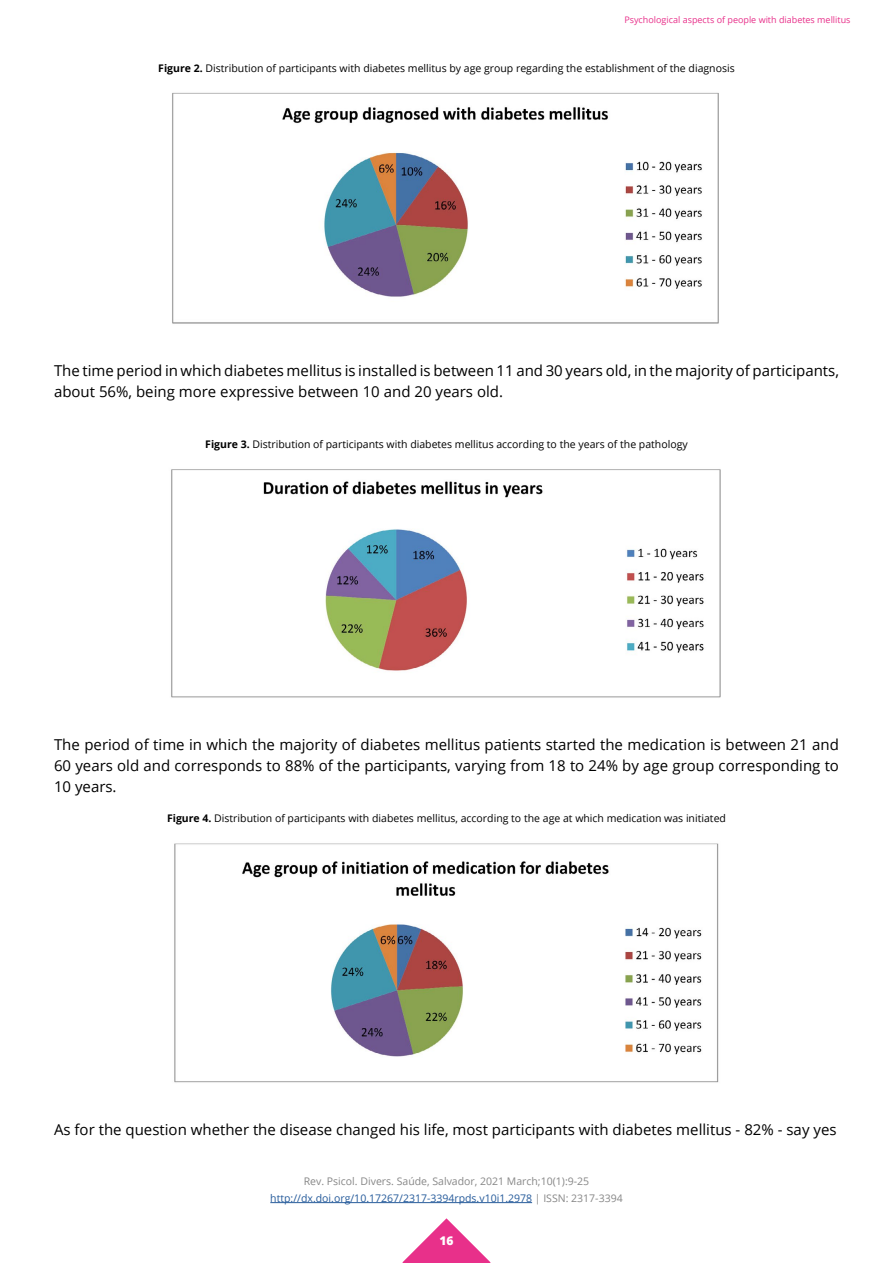
<style>
.page{position:relative;width:893px;height:1263px;background:#fff}
.page>*{position:absolute;margin:0;border:0;box-sizing:border-box;transform-origin:0 0}
.t1{font:15px/21px "Open Sans";color:#000}
.t2{font:800 12px "Open Sans";color:#fff}
.t3{font:10.5px "Open Sans";color:#000}
.t4{font:10.5px/16.5px "Open Sans";color:#878787;text-align:center}
.t5{font:9px "Open Sans";color:#e8308a}
.s1{font-weight:700}
.s2{color:#265b9b}
</style>
<div class="page">
<svg style="left:402px;top:1218px;width:89px;height:45px"></svg>
<hr style="left:270px;top:1202px;width:262px;height:1px;background:#265b9b">
<img style="left:174px;top:843px;width:545px;height:240px">
<img style="left:171px;top:469px;width:550px;height:229px">
<img style="left:172px;top:92px;width:547px;height:232px">
<p class="t5" style="left:624px;top:13px;width:228px">Psychological aspects of people with diabetes mellitus</p>
<p class="t3" style="left:158px;top:61px;width:578px"><span class="s1">Figure 2.</span> Distribution of participants with diabetes mellitus by age group regarding the establishment of the diagnosis</p>
<p class="t1" style="left:54px;top:360px;width:786px">The time period in which diabetes mellitus is installed is between 11 and 30 years old, in the majority of participants, about 56%, being more expressive between 10 and 20 years old.</p>
<p class="t3" style="left:205px;top:437px;width:484px"><span class="s1">Figure 3.</span> Distribution of participants with diabetes mellitus according to the years of the pathology</p>
<p class="t1" style="left:54px;top:734px;width:786px;text-align:justify">The period of time in which the majority of diabetes mellitus patients started the medication is between 21 and 60 years old and corresponds to 88% of the participants, varying from 18 to 24% by age group corresponding to 10 years.</p>
<p class="t3" style="left:167px;top:811px;width:560px"><span class="s1">Figure 4.</span> Distribution of participants with diabetes mellitus, according to the age at which medication was initiated</p>
<p class="t1" style="left:54px;top:1119px;width:784px">As for the question whether the disease changed his life, most participants with diabetes mellitus - 82% - say yes</p>
<p class="t4" style="left:270px;top:1173px;width:354px">Rev. Psicol. Divers. Saúde, Salvador, 2021 March;10(1):9-25 <span class="s2">http://dx.doi.org/10.17267/2317-3394rpds.v10i1.2978</span> | ISSN: 2317-3394</p>
<p class="t2" style="left:439px;top:1232px;width:16px">16</p>
</div>
